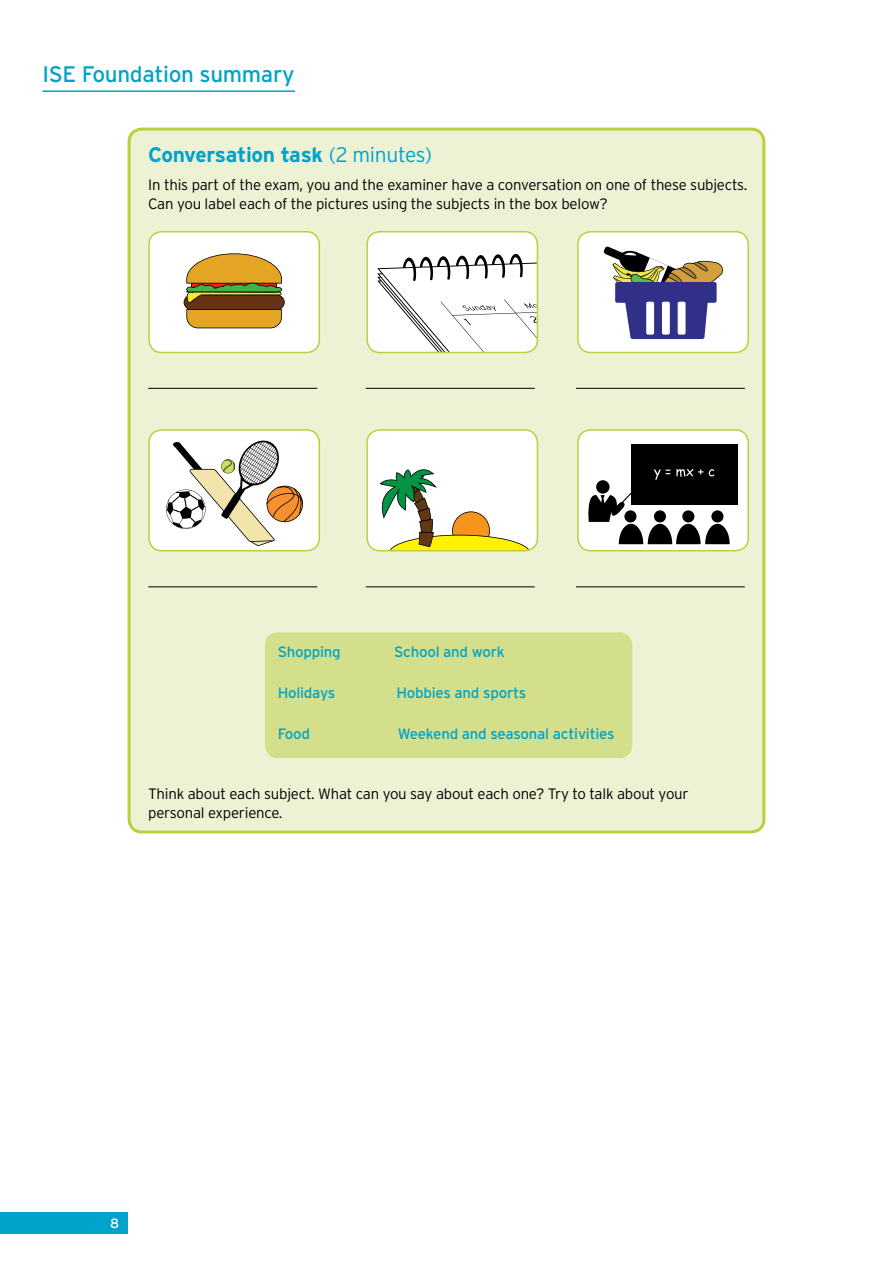
<style>
.page{position:relative;width:893px;height:1263px;background:#fff}
.page>*{position:absolute;margin:0;border:0;box-sizing:border-box;transform-origin:0 0}
.t1{font:22.5px "Interstate";letter-spacing:-.015em;color:#00a3c9}
.t2{font:700 21px "Interstate";letter-spacing:-.015em;color:#00a3c9}
.t3{font:300 15px/19.5px "Interstate";letter-spacing:-.015em;color:#000}
.t4{font:15px "Interstate";letter-spacing:-.015em;color:#00a3c9}
.t5{font:13.5px "Interstate";color:#fff}
.s1{font-weight:300}
</style>
<div class="page">
<div style="left:0;top:1212px;width:128px;height:21px;background:#00a3c9"></div>
<div style="left:129px;top:129px;width:635px;height:703px;background:#edf2d5;border-radius:13px"></div>
<div style="left:128px;top:128px;width:637px;height:705px;border:3px solid #bdcf3c;border-radius:13px"></div>
<hr style="left:148px;top:388px;width:169px;height:1px;background:#000">
<hr style="left:366px;top:388px;width:169px;height:1px;background:#000">
<hr style="left:576px;top:388px;width:169px;height:1px;background:#000">
<hr style="left:148px;top:587px;width:169px;height:1px;background:#000">
<hr style="left:366px;top:587px;width:169px;height:1px;background:#000">
<hr style="left:576px;top:587px;width:169px;height:1px;background:#000">
<div style="left:149px;top:430px;width:170px;height:121px;background:#fff;border-radius:13px"></div>
<svg style="left:166px;top:441px;width:137px;height:105px"></svg>
<div style="left:148px;top:429px;width:172px;height:122px;border:2px solid #bdcf3c;border-radius:13px"></div>
<div style="left:367px;top:430px;width:170px;height:121px;background:#fff;border-radius:13px"></div>
<svg style="left:379px;top:469px;width:151px;height:82px"></svg>
<div style="left:366px;top:429px;width:172px;height:122px;border:2px solid #bdcf3c;border-radius:13px"></div>
<div style="left:578px;top:430px;width:170px;height:121px;background:#fff;border-radius:13px"></div>
<div style="left:631px;top:444px;width:106px;height:61px;background:#000"></div>
<svg style="left:588px;top:469px;width:142px;height:75px"></svg>
<div style="left:577px;top:429px;width:172px;height:122px;border:2px solid #bdcf3c;border-radius:13px"></div>
<div style="left:265px;top:632px;width:367px;height:126px;background:#d4df8c;border-radius:13px"></div>
<div style="left:149px;top:232px;width:170px;height:120px;background:#fff;border-radius:13px"></div>
<svg style="left:184px;top:253px;width:101px;height:75px"></svg>
<div style="left:148px;top:231px;width:172px;height:122px;border:2px solid #bdcf3c;border-radius:13px"></div>
<div style="left:367px;top:232px;width:170px;height:120px;background:#fff;border-radius:13px"></div>
<svg style="left:377px;top:254px;width:160px;height:98px"></svg>
<div style="left:366px;top:231px;width:172px;height:122px;border:2px solid #bdcf3c;border-radius:13px"></div>
<div style="left:578px;top:232px;width:170px;height:120px;background:#fff;border-radius:13px"></div>
<svg style="left:604px;top:247px;width:119px;height:92px"></svg>
<div style="left:577px;top:231px;width:172px;height:122px;border:2px solid #bdcf3c;border-radius:13px"></div>
<hr style="left:43px;top:90px;width:252px;height:2px;background:#00a3c9">
<h1 class="t1" style="left:43px;top:61px;width:254px">ISE Foundation summary</h1>
<h2 class="t2" style="left:148px;top:142px;width:285px">Conversation task <span class="s1">(2 minutes)</span></h2>
<p class="t3" style="left:148px;top:174px;width:601px">In this part of the exam, you and the examiner have a conversation on one of these subjects.<br>Can you label each of the pictures using the subjects in the box below?</p>
<p class="t4" style="left:278px;top:643px;width:65px">Shopping</p>
<p class="t4" style="left:394px;top:643px;width:112px">School and work</p>
<p class="t4" style="left:278px;top:684px;width:59px">Holidays</p>
<p class="t4" style="left:396px;top:684px;width:132px">Hobbies and sports</p>
<p class="t4" style="left:278px;top:725px;width:34px">Food</p>
<p class="t4" style="left:398px;top:725px;width:218px">Weekend and seasonal activities</p>
<p class="t3" style="left:148px;top:783px;width:542px">Think about each subject. What can you say about each one? Try to talk about your personal experience.</p>
<p class="t5" style="left:110px;top:1215px;width:11px">8</p>
</div>
